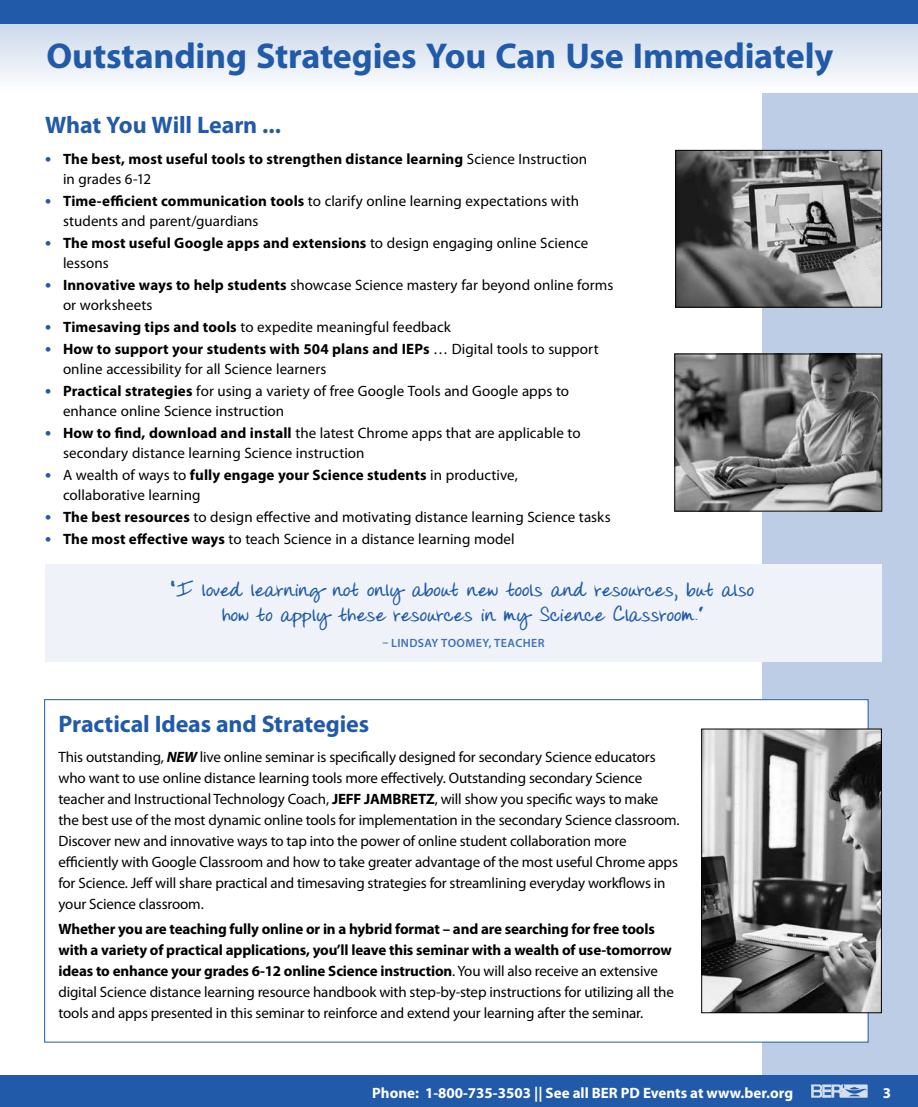
<style>
.page{position:relative;width:918px;height:1107px;background:#fff}
.page>*{position:absolute;margin:0;border:0;box-sizing:border-box;transform-origin:0 0}
.t1{font:700 36px "Myriad Pro";letter-spacing:-.005em;color:#215aa8}
.t2{font:700 24px "Myriad Pro";letter-spacing:-.005em;color:#215aa8}
.t3{font:700 21px/25.2px "Donnys Hand";letter-spacing:.005em;color:#215aa8;text-align:center}
.t4{font:15px/21px "Myriad Pro";letter-spacing:-.01em;color:#000}
.t5{font:700 15px/21px "Myriad Pro";letter-spacing:-.01em;color:#000}
.t6{font:700 15px/20.2px "Myriad Pro";letter-spacing:.01em;color:#000}
.t7{font:700 15px "Myriad Pro";color:#fff}
.t8{font:600 12px "Myriad Pro";letter-spacing:.03em;color:#4071b4}
.s1{font-size:18px;color:#215aa8}
.s2{font-weight:400}
.s3{font-weight:700;font-size:18px;color:#215aa8}
.s4{font-weight:700}
.s5{font-weight:700;font-style:italic}
</style>
<div class="page">
<div style="left:763px;top:0;width:155px;height:1107px;background:#bccde5"></div>
<div style="left:0;top:1076px;width:918px;height:31px;background:#215aa8"></div>
<svg style="left:811px;top:1084px;width:57px;height:14px"></svg>
<svg style="left:0;top:24px;width:918px;height:68px"></svg>
<div style="left:0;top:0;width:918px;height:24px;background:#215aa8"></div>
<div style="left:45px;top:564px;width:837px;height:98px;background:#eff3f9"></div>
<div style="left:45px;top:700px;width:823px;height:342px;background:#fff"></div>
<img style="left:677px;top:152px;width:203px;height:154px">
<div style="left:675px;top:150px;width:207px;height:158px;border:1px solid #000"></div>
<img style="left:677px;top:356px;width:203px;height:153px">
<div style="left:675px;top:354px;width:207px;height:157px;border:1px solid #000"></div>
<img style="left:703px;top:731px;width:177px;height:280px">
<div style="left:701px;top:729px;width:181px;height:284px;border:1px solid #000"></div>
<h1 class="t1" style="left:46px;top:32px;width:788px">Outstanding Strategies You Can Use Immediately</h1>
<h2 class="t2" style="left:45px;top:110px;width:238px">What You Will Learn ...</h2>
<p class="t6" style="left:63px;top:149px;width:526px;text-indent:-18px"><span class="s1">•</span> The best, most useful tools to strengthen distance learning <span class="s2">Science Instruction in grades 6-12</span></p>
<p class="t4" style="left:63px;top:191px;width:517px;line-height:20.2px;text-indent:-18px"><span class="s3">•</span> <span class="s4">Time-efficient communication tools</span> to clarify online learning expectations with students and parent/guardians</p>
<p class="t6" style="left:63px;top:233px;width:527px;text-indent:-18px"><span class="s1">•</span> The most useful Google apps and extensions <span class="s2">to design engaging online Science lessons</span></p>
<p class="t4" style="left:63px;top:275px;width:552px;line-height:20.2px;text-indent:-18px"><span class="s3">•</span> <span class="s4">Innovative ways to help students</span> showcase Science mastery far beyond online forms or worksheets</p>
<p class="t4" style="left:45px;top:316px;width:407px"><span class="s3">•</span> <span class="s4">Timesaving tips and tools</span> to expedite meaningful feedback</p>
<p class="t4" style="left:63px;top:339px;width:537px;line-height:20.2px;text-indent:-18px"><span class="s3">•</span> <span class="s4">How to support your students with 504 plans and IEPs</span> … Digital tools to support online accessibility for all Science learners</p>
<p class="t4" style="left:63px;top:381px;width:508px;line-height:20.2px;text-indent:-18px"><span class="s3">•</span> <span class="s4">Practical strategies</span> for using a variety of free Google Tools and Google apps to enhance online Science instruction</p>
<p class="t4" style="left:63px;top:423px;width:519px;line-height:20.2px;text-indent:-18px"><span class="s3">•</span> <span class="s4">How to find, download and install</span> the latest Chrome apps that are applicable to secondary distance learning Science instruction</p>
<p class="t4" style="left:63px;top:465px;width:456px;line-height:20.2px;text-indent:-18px"><span class="s3">•</span> A wealth of ways to <span class="s4">fully engage your Science students</span> in productive, collaborative learning</p>
<p class="t4" style="left:45px;top:506px;width:567px"><span class="s3">•</span> <span class="s4">The best resources</span> to design effective and motivating distance learning Science tasks</p>
<p class="t4" style="left:45px;top:528px;width:471px"><span class="s3">•</span> <span class="s4">The most effective ways</span> to teach Science in a distance learning model</p>
<h3 class="t3" style="left:172px;top:578px;width:584px">“I loved learning not only about new tools and resources, but also how to apply these resources in my Science Classroom.”</h3>
<p class="t8" style="left:382px;top:636px;width:164px">– LINDSAY TOOMEY, TEACHER</p>
<h2 class="t2" style="left:58px;top:708px;width:312px">Practical Ideas and Strategies</h2>
<p class="t4" style="left:58px;top:746px;width:623px">This outstanding, <span class="s5">NEW</span> live online seminar is specifically designed for secondary Science educators who want to use online distance learning tools more effectively. Outstanding secondary Science teacher and Instructional Technology Coach, <span class="s4">JEFF JAMBRETZ</span>, will show you specific ways to make the best use of the most dynamic online tools for implementation in the secondary Science classroom.<br>Discover new and innovative ways to tap into the power of online student collaboration more efficiently with Google Classroom and how to take greater advantage of the most useful Chrome apps for Science. Jeff will share practical and timesaving strategies for streamlining everyday workflows in your Science classroom.</p>
<p class="t5" style="left:58px;top:918px;width:617px">Whether you are teaching fully online or in a hybrid format – and are searching for free tools with a variety of practical applications, you’ll leave this seminar with a wealth of use-tomorrow ideas to enhance your grades 6-12 online Science instruction<span class="s2">. You will also receive an extensive digital Science distance learning resource handbook with step-by-step instructions for utilizing all the tools and apps presented in this seminar to reinforce and extend your learning after the seminar.</span></p>
<p class="t7" style="left:372px;top:1083px;width:422px">Phone: 1-800-735-3503 || See all BER PD Events at www.ber.org</p>
<p class="t7" style="left:883px;top:1083px;width:10px">3</p>
</div>
